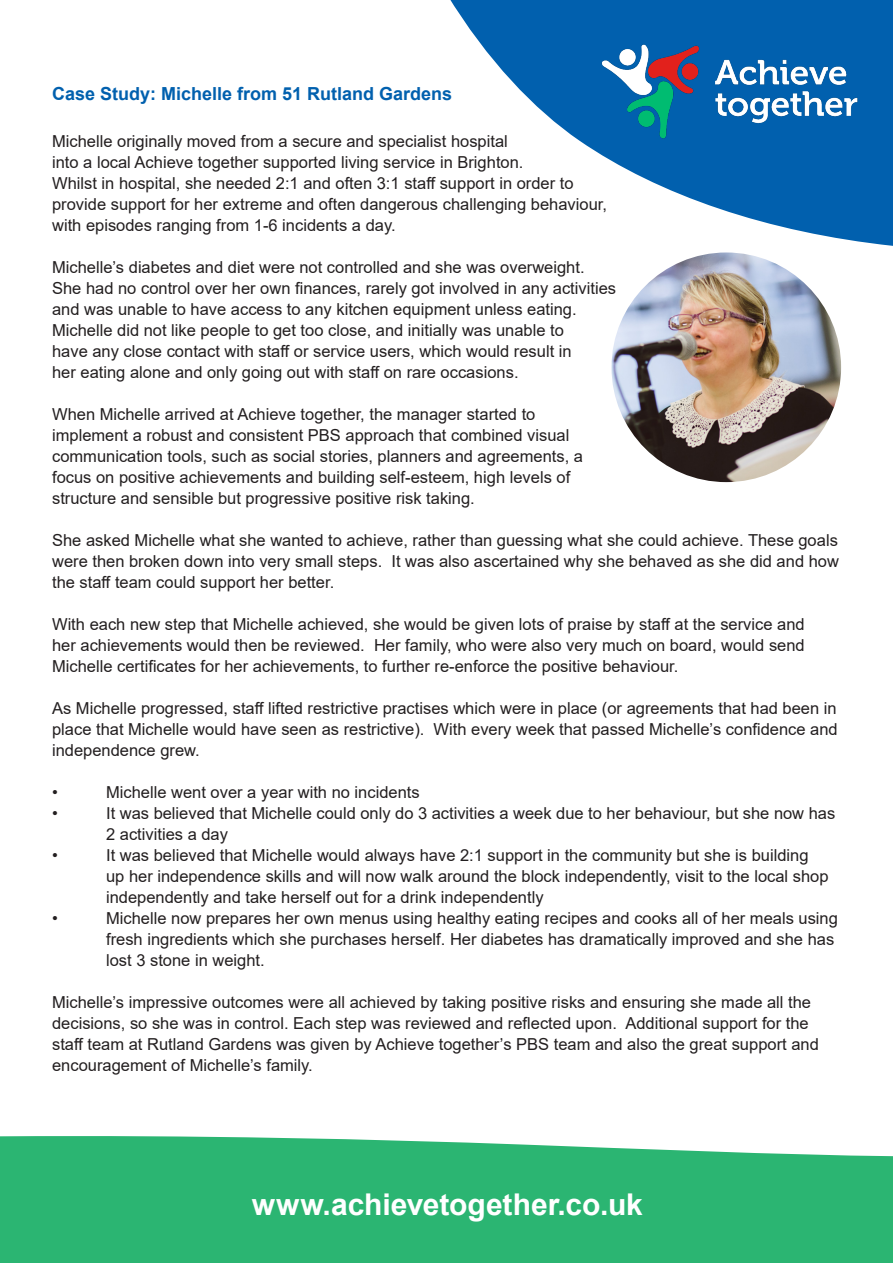
<style>
.page{position:relative;width:893px;height:1263px;background:#fff}
.page>*{position:absolute;margin:0;border:0;box-sizing:border-box;transform-origin:0 0}
.t1{font:700 30px "Arial";color:#fff}
.t2{font:700 18px "Arial";color:#0160ae}
.t3{font:16.5px/21px "Arial";color:#231f20}
</style>
<div class="page">
<div style="left:0;top:1136px;width:893px;height:127px;background:#2bb572"></div>
<svg style="left:450px;top:0;width:443px;height:246px"></svg>
<img style="left:577px;top:21px;width:305px;height:142px">
<img style="left:611px;top:252px;width:230px;height:230px;border-radius:115px">
<p class="t2" style="left:52px;top:81px;width:402px">Case Study: Michelle from 51 Rutland Gardens</p>
<p class="t3" style="left:52px;top:130px;width:457px">Michelle originally moved from a secure and specialist hospital</p>
<p class="t3" style="left:52px;top:151px;width:473px">into a local Achieve together supported living service in Brighton.</p>
<p class="t3" style="left:52px;top:172px;width:523px">Whilst in hospital, she needed 2:1 and often 3:1 staff support in order to</p>
<p class="t3" style="left:52px;top:193px;width:556px">provide support for her extreme and often dangerous challenging behaviour,</p>
<p class="t3" style="left:52px;top:214px;width:345px">with episodes ranging from 1-6 incidents a day.</p>
<p class="t3" style="left:52px;top:256px;width:534px">Michelle’s diabetes and diet were not controlled and she was overweight.</p>
<p class="t3" style="left:52px;top:277px;width:566px">She had no control over her own finances, rarely got involved in any activities and was unable to have access to any kitchen equipment unless eating.</p>
<p class="t3" style="left:52px;top:319px;width:521px">Michelle did not like people to get too close, and initially was unable to have any close contact with staff or service users, which would result in her eating alone and only going out with staff on rare occasions.</p>
<p class="t3" style="left:52px;top:403px;width:485px">When Michelle arrived at Achieve together, the manager started to</p>
<p class="t3" style="left:52px;top:424px;width:532px">implement a robust and consistent PBS approach that combined visual communication tools, such as social stories, planners and agreements, a</p>
<p class="t3" style="left:52px;top:466px;width:520px">focus on positive achievements and building self-esteem, high levels of</p>
<p class="t3" style="left:52px;top:487px;width:424px">structure and sensible but progressive positive risk taking.</p>
<p class="t3" style="left:52px;top:529px;width:788px;text-align:justify">She asked Michelle what she wanted to achieve, rather than guessing what she could achieve. These goals were then broken down into very small steps. It was also ascertained why she behaved as she did and how the staff team could support her better.</p>
<p class="t3" style="left:52px;top:613px;width:754px">With each new step that Michelle achieved, she would be given lots of praise by staff at the service and</p>
<p class="t3" style="left:52px;top:634px;width:754px">her achievements would then be reviewed. Her family, who were also very much on board, would send</p>
<p class="t3" style="left:52px;top:655px;width:628px">Michelle certificates for her achievements, to further re-enforce the positive behaviour.</p>
<p class="t3" style="left:52px;top:697px;width:787px;text-align:justify">As Michelle progressed, staff lifted restrictive practises which were in place (or agreements that had been in place that Michelle would have seen as restrictive). With every week that passed Michelle’s confidence and independence grew.</p>
<p class="t3" style="left:52px;top:781px;width:7px">•</p>
<p class="t3" style="left:106px;top:781px;width:315px">Michelle went over a year with no incidents</p>
<p class="t3" style="left:52px;top:802px;width:7px">•</p>
<p class="t3" style="left:106px;top:802px;width:731px">It was believed that Michelle could only do 3 activities a week due to her behaviour, but she now has<br>2 activities a day</p>
<p class="t3" style="left:52px;top:844px;width:7px">•</p>
<p class="t3" style="left:106px;top:844px;width:724px">It was believed that Michelle would always have 2:1 support in the community but she is building up her independence skills and will now walk around the block independently, visit to the local shop independently and take herself out for a drink independently</p>
<p class="t3" style="left:52px;top:907px;width:7px">•</p>
<p class="t3" style="left:106px;top:907px;width:733px">Michelle now prepares her own menus using healthy eating recipes and cooks all of her meals using fresh ingredients which she purchases herself. Her diabetes has dramatically improved and she has lost 3 stone in weight.</p>
<p class="t3" style="left:52px;top:991px;width:760px">Michelle’s impressive outcomes were all achieved by taking positive risks and ensuring she made all the</p>
<p class="t3" style="left:52px;top:1012px;width:768px">decisions, so she was in control. Each step was reviewed and reflected upon. Additional support for the staff team at Rutland Gardens was given by Achieve together’s PBS team and also the great support and encouragement of Michelle’s family.</p>
<p class="t1" style="left:252px;top:1183px;width:393px">www.achievetogether.co.uk</p>
</div>
